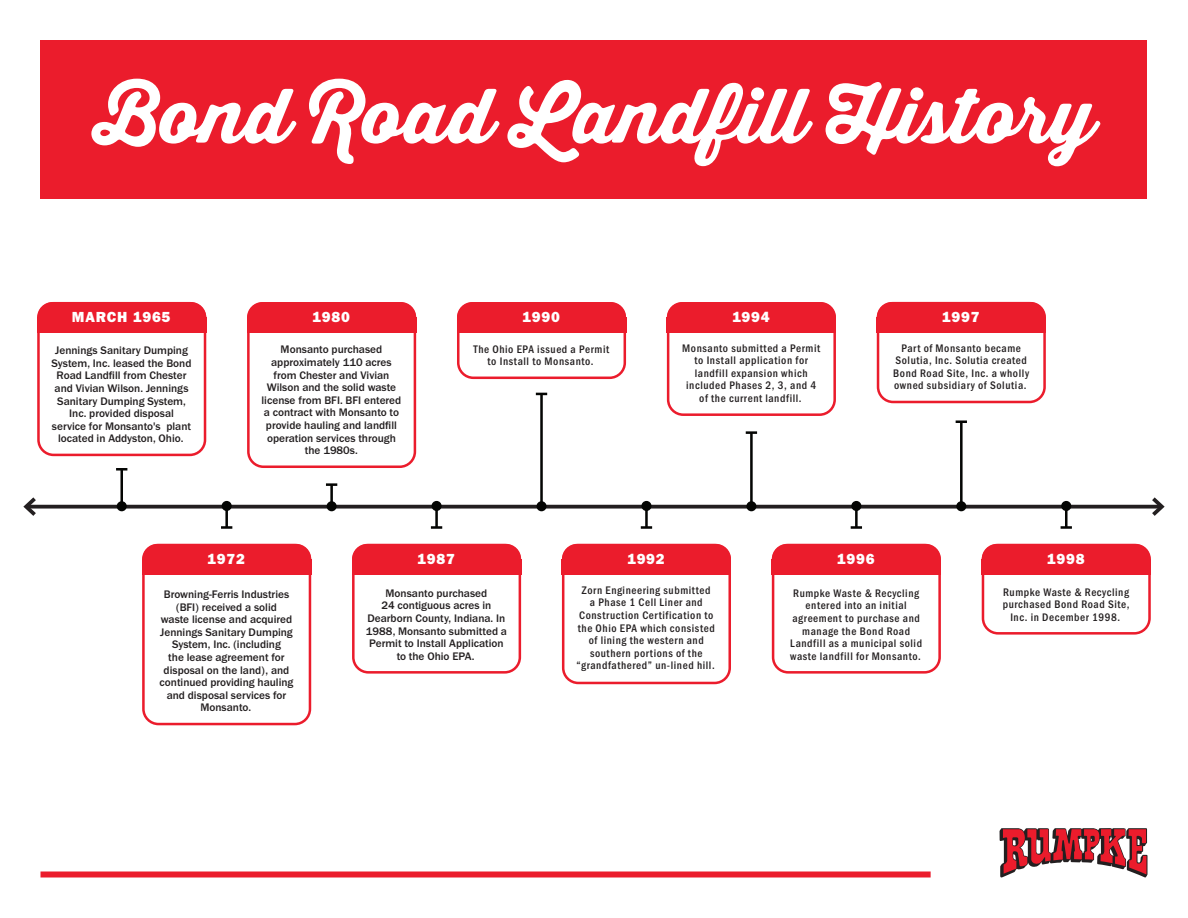
<style>
.page{position:relative;width:1188px;height:918px;background:#fff}
.page>*{position:absolute;margin:0;border:0;box-sizing:border-box;transform-origin:0 0}
.t1{font:800 75px "Thirsty Soft";color:#fff}
.t2{font:15.15px "Franklin Gothic URW Hea";letter-spacing:.05em;color:#fff}
.t3{font:500 11.4px/12.6px "Franklin Gothic URW";color:#231f20;text-align:center}
.t4{font:500 11.4px/12.6px "Franklin Gothic URW Con";letter-spacing:.05em;color:#231f20;text-align:center}
</style>
<div class="page">
<div style="left:40px;top:40px;width:1108px;height:159px;background:#eb1c2c"></div>
<svg style="left:1000px;top:828px;width:147px;height:50px"></svg>
<div style="left:40px;top:872px;width:891px;height:6px;background:#eb1c2c"></div>
<svg style="left:40px;top:505px;width:1108px;height:4px;background:#3c3839"></svg>
<svg style="left:23px;top:497px;width:17px;height:19px"></svg>
<svg style="left:1148px;top:497px;width:17px;height:19px"></svg>
<hr style="left:120px;top:469px;width:3px;height:37px;background:#040503">
<div style="left:117px;top:501px;width:10px;height:10px;background:#040503;border-radius:50%"></div>
<svg style="left:116px;top:468px;width:11px;height:3px"></svg>
<div style="left:37px;top:302px;width:169px;height:154px;border:3px solid #eb1c2c;border-radius:15px"></div>
<div style="left:37px;top:317px;width:169px;height:15px;background:#eb1c2c"></div>
<div style="left:37px;top:302px;width:169px;height:30px;background:#eb1c2c;border-radius:15px"></div>
<hr style="left:330px;top:485px;width:3px;height:21px;background:#040503">
<div style="left:327px;top:501px;width:10px;height:10px;background:#040503;border-radius:50%"></div>
<svg style="left:326px;top:483px;width:11px;height:3px"></svg>
<div style="left:247px;top:302px;width:169px;height:166px;border:3px solid #eb1c2c;border-radius:15px"></div>
<div style="left:247px;top:317px;width:169px;height:15px;background:#eb1c2c"></div>
<div style="left:247px;top:302px;width:169px;height:30px;background:#eb1c2c;border-radius:15px"></div>
<hr style="left:225px;top:506px;width:3px;height:21px;background:#040503">
<div style="left:222px;top:501px;width:10px;height:10px;background:#040503;border-radius:50%"></div>
<svg style="left:221px;top:526px;width:11px;height:3px"></svg>
<div style="left:142px;top:544px;width:169px;height:181px;border:3px solid #eb1c2c;border-radius:15px"></div>
<div style="left:142px;top:559px;width:169px;height:15px;background:#eb1c2c"></div>
<div style="left:142px;top:544px;width:169px;height:30px;background:#eb1c2c;border-radius:15px"></div>
<hr style="left:435px;top:506px;width:3px;height:22px;background:#040503">
<div style="left:432px;top:501px;width:10px;height:10px;background:#040503;border-radius:50%"></div>
<svg style="left:431px;top:526px;width:11px;height:3px"></svg>
<div style="left:352px;top:544px;width:169px;height:130px;border:3px solid #eb1c2c;border-radius:15px"></div>
<div style="left:352px;top:559px;width:169px;height:15px;background:#eb1c2c"></div>
<div style="left:352px;top:544px;width:169px;height:30px;background:#eb1c2c;border-radius:15px"></div>
<hr style="left:645px;top:506px;width:3px;height:22px;background:#040503">
<div style="left:641px;top:501px;width:11px;height:10px;background:#040503;border-radius:50%"></div>
<svg style="left:641px;top:526px;width:11px;height:3px"></svg>
<div style="left:562px;top:544px;width:169px;height:140px;border:3px solid #eb1c2c;border-radius:15px"></div>
<div style="left:562px;top:559px;width:169px;height:15px;background:#eb1c2c"></div>
<div style="left:562px;top:544px;width:169px;height:30px;background:#eb1c2c;border-radius:15px"></div>
<hr style="left:855px;top:506px;width:3px;height:22px;background:#040503">
<div style="left:851px;top:501px;width:10px;height:10px;background:#040503;border-radius:50%"></div>
<svg style="left:851px;top:526px;width:11px;height:3px"></svg>
<div style="left:772px;top:544px;width:169px;height:130px;border:3px solid #eb1c2c;border-radius:15px"></div>
<div style="left:772px;top:559px;width:169px;height:15px;background:#eb1c2c"></div>
<div style="left:772px;top:544px;width:169px;height:30px;background:#eb1c2c;border-radius:15px"></div>
<hr style="left:1065px;top:506px;width:3px;height:21px;background:#040503">
<div style="left:1061px;top:501px;width:10px;height:10px;background:#040503;border-radius:50%"></div>
<svg style="left:1061px;top:526px;width:11px;height:3px"></svg>
<div style="left:982px;top:544px;width:169px;height:91px;border:3px solid #eb1c2c;border-radius:15px"></div>
<div style="left:982px;top:559px;width:169px;height:15px;background:#eb1c2c"></div>
<div style="left:982px;top:544px;width:169px;height:30px;background:#eb1c2c;border-radius:15px"></div>
<hr style="left:540px;top:394px;width:3px;height:112px;background:#040503">
<div style="left:536px;top:501px;width:11px;height:10px;background:#040503;border-radius:50%"></div>
<svg style="left:536px;top:393px;width:11px;height:2px"></svg>
<div style="left:457px;top:302px;width:169px;height:77px;border:3px solid #eb1c2c;border-radius:15px"></div>
<div style="left:457px;top:317px;width:169px;height:15px;background:#eb1c2c"></div>
<div style="left:457px;top:302px;width:169px;height:30px;background:#eb1c2c;border-radius:15px"></div>
<hr style="left:750px;top:433px;width:3px;height:73px;background:#040503">
<div style="left:746px;top:501px;width:10px;height:10px;background:#040503;border-radius:50%"></div>
<svg style="left:746px;top:431px;width:11px;height:3px"></svg>
<div style="left:667px;top:302px;width:169px;height:114px;border:3px solid #eb1c2c;border-radius:15px"></div>
<div style="left:667px;top:317px;width:169px;height:15px;background:#eb1c2c"></div>
<div style="left:667px;top:302px;width:169px;height:30px;background:#eb1c2c;border-radius:15px"></div>
<hr style="left:960px;top:422px;width:3px;height:84px;background:#040503">
<div style="left:956px;top:501px;width:10px;height:10px;background:#040503;border-radius:50%"></div>
<svg style="left:956px;top:420px;width:11px;height:3px"></svg>
<div style="left:877px;top:302px;width:169px;height:101px;border:3px solid #eb1c2c;border-radius:15px"></div>
<div style="left:877px;top:317px;width:169px;height:15px;background:#eb1c2c"></div>
<div style="left:877px;top:302px;width:169px;height:30px;background:#eb1c2c;border-radius:15px"></div>
<h1 class="t1" style="left:94px;top:59px;width:1002px">Bond Road Landfill History</h1>
<h2 class="t2" style="left:72px;top:307px;width:100px">MARCH 1965</h2>
<p class="t3" style="left:52px;top:344px;width:141px">Jennings Sanitary Dumping<br>System, Inc. leased the Bond<br>Road Landfill from Chester and Vivian Wilson. Jennings<br>Sanitary Dumping System,<br>Inc. provided disposal service for Monsanto's plant located in Addyston, Ohio.</p>
<h2 class="t2" style="left:312px;top:307px;width:39px">1980</h2>
<p class="t3" style="left:262px;top:343px;width:141px">Monsanto purchased approximately 110 acres from Chester and Vivian<br>Wilson and the solid waste license from BFI. BFI entered a contract with Monsanto to provide hauling and landfill operation services through the 1980s.</p>
<h2 class="t2" style="left:522px;top:307px;width:39px">1990</h2>
<p class="t4" style="left:473px;top:342px;width:137px">The Ohio EPA issued a Permit to Install to Monsanto.</p>
<h2 class="t2" style="left:732px;top:307px;width:39px">1994</h2>
<p class="t4" style="left:682px;top:341px;width:139px">Monsanto submitted a Permit to Install application for landfill expansion which included Phases 2, 3, and 4 of the current landfill.</p>
<h2 class="t2" style="left:942px;top:307px;width:39px">1997</h2>
<p class="t4" style="left:893px;top:341px;width:137px">Part of Monsanto became<br>Solutia, Inc. Solutia created<br>Bond Road Site, Inc. a wholly owned subsidiary of Solutia.</p>
<h2 class="t2" style="left:207px;top:549px;width:39px">1972</h2>
<h2 class="t2" style="left:417px;top:549px;width:39px">1987</h2>
<h2 class="t2" style="left:627px;top:549px;width:39px">1992</h2>
<h2 class="t2" style="left:837px;top:549px;width:39px">1996</h2>
<h2 class="t2" style="left:1047px;top:549px;width:39px">1998</h2>
<p class="t3" style="left:160px;top:588px;width:135px">Browning-Ferris Industries (BFI) received a solid<br>waste license and acquired<br>Jennings Sanitary Dumping<br>System, Inc. (including<br>the lease agreement for disposal on the land), and continued providing hauling and disposal services for<br>Monsanto.</p>
<p class="t3" style="left:366px;top:586px;width:142px">Monsanto purchased<br>24 contiguous acres in<br>Dearborn County, Indiana. In<br>1988, Monsanto submitted a<br>Permit to Install Application to the Ohio EPA.</p>
<p class="t4" style="left:576px;top:583px;width:140px">Zorn Engineering submitted<br>a Phase 1 Cell Liner and<br>Construction Certification to the Ohio EPA which consisted of lining the western and southern portions of the “grandfathered” un-lined hill.</p>
<p class="t4" style="left:790px;top:586px;width:134px">Rumpke Waste &amp; Recycling entered into an initial agreement to purchase and manage the Bond Road<br>Landfill as a municipal solid waste landfill for Monsanto.</p>
<p class="t4" style="left:1003px;top:585px;width:128px">Rumpke Waste &amp; Recycling purchased Bond Road Site,<br>Inc. in December 1998.</p>
</div>
